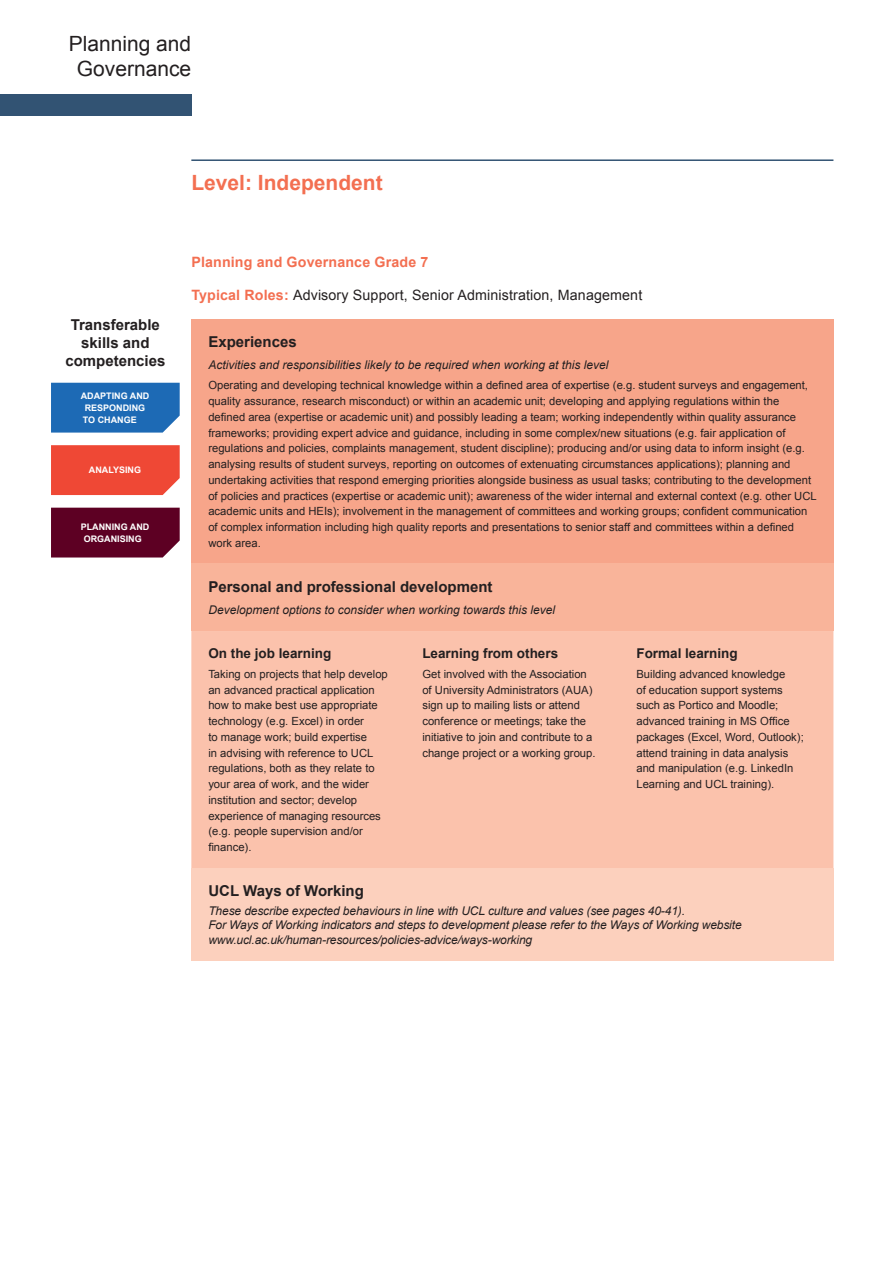
<style>
.page{position:relative;width:893px;height:1263px;background:#fff}
.page>*{position:absolute;margin:0;border:0;box-sizing:border-box;transform-origin:0 0}
.t1{font:21px/25.2px "Arial";color:#231f20;text-align:center}
.t2{font:700 21px "Arial";color:#f36f51}
.t3{font:700 15px/18px "Arial";color:#231f20;text-align:center}
.t4{font:14.25px "Arial";letter-spacing:.01em;color:#231f20}
.t5{font:700 14.25px "Arial";letter-spacing:.01em;color:#f36f51}
.t6{font:700 13.5px "Arial";color:#231f20}
.t7{font:italic 12px/14.4px "Arial";letter-spacing:-.01em;color:#231f20}
.t8{font:11.25px/15.8px "Arial";color:#231f20}
.t9{font:700 9px/12px "Arial";color:#fff}
.s1{font-weight:700;color:#f36f51}
</style>
<div class="page">
<hr style="left:191px;top:159px;width:642px;height:2px;background:#325373">
<div style="left:191px;top:319px;width:642px;height:245px;background:#f7a58a"></div>
<div style="left:191px;top:564px;width:642px;height:67px;background:#f9b49a"></div>
<div style="left:191px;top:631px;width:642px;height:237px;background:#fbc2ac"></div>
<div style="left:191px;top:868px;width:642px;height:92px;background:#fcd0bd"></div>
<div style="left:0;top:95px;width:191px;height:21px;background:#325373"></div>
<div style="left:51px;top:383px;width:129px;height:50px;background:#1d6ab5"></div>
<div style="left:51px;top:445px;width:129px;height:50px;background:#ef4835"></div>
<div style="left:51px;top:508px;width:129px;height:49px;background:#5d0023"></div>
<h1 class="t1" style="left:69px;top:31px;width:124px">Planning and<br>Governance</h1>
<h2 class="t3" style="left:65px;top:316px;width:102px">Transferable skills and competencies</h2>
<p class="t9" style="left:81px;top:390px;width:70px">ADAPTING AND<br>RESPONDING<br>TO CHANGE</p>
<p class="t9" style="left:89px;top:464px;width:54px">ANALYSING</p>
<p class="t9" style="left:81px;top:521px;width:70px;text-align:center">PLANNING AND<br>ORGANISING</p>
<h1 class="t2" style="left:191px;top:169px;width:193px">Level: Independent</h1>
<p class="t5" style="left:191px;top:252px;width:239px">Planning and Governance Grade 7</p>
<p class="t4" style="left:191px;top:286px;width:452px"><span class="s1">Typical Roles:</span> Advisory Support, Senior Administration, Management</p>
<h2 class="t3" style="left:208px;top:333px;width:90px">Experiences</h2>
<p class="t7" style="left:208px;top:358px;width:402px">Activities and responsibilities likely to be required when working at this level</p>
<p class="t8" style="left:208px;top:378px;width:610px">Operating and developing technical knowledge within a defined area of expertise (e.g. student surveys and engagement, quality assurance, research misconduct) or within an academic unit; developing and applying regulations within the defined area (expertise or academic unit) and possibly leading a team; working independently within quality assurance frameworks; providing expert advice and guidance, including in some complex/new situations (e.g. fair application of regulations and policies, complaints management, student discipline); producing and/or using data to inform insight (e.g. analysing results of student surveys, reporting on outcomes of extenuating circumstances applications); planning and undertaking activities that respond emerging priorities alongside business as usual tasks; contributing to the development of policies and practices (expertise or academic unit); awareness of the wider internal and external context (e.g. other UCL academic units and HEIs); involvement in the management of committees and working groups; confident communication of complex information including high quality reports and presentations to senior staff and committees within a defined work area.</p>
<h2 class="t3" style="left:208px;top:578px;width:286px">Personal and professional development</h2>
<p class="t7" style="left:208px;top:603px;width:348px">Development options to consider when working towards this level</p>
<p class="t6" style="left:208px;top:644px;width:125px">On the job learning</p>
<p class="t8" style="left:208px;top:666px;width:181px">Taking on projects that help develop an advanced practical application how to make best use appropriate technology (e.g. Excel) in order<br>to manage work; build expertise<br>in advising with reference to UCL regulations, both as they relate to your area of work, and the wider institution and sector; develop experience of managing resources (e.g. people supervision and/or finance).</p>
<p class="t6" style="left:422px;top:644px;width:137px">Learning from others</p>
<p class="t8" style="left:422px;top:666px;width:175px">Get involved with the Association of University Administrators (AUA) sign up to mailing lists or attend conference or meetings; take the initiative to join and contribute to a change project or a working group.</p>
<p class="t6" style="left:636px;top:644px;width:103px">Formal learning</p>
<p class="t8" style="left:636px;top:666px;width:169px">Building advanced knowledge<br>of education support systems such as Portico and Moodle; advanced training in MS Office packages (Excel, Word, Outlook); attend training in data analysis and manipulation (e.g. LinkedIn<br>Learning and UCL training).</p>
<h2 class="t3" style="left:208px;top:882px;width:157px">UCL Ways of Working</h2>
<p class="t7" style="left:208px;top:903px;width:535px">These describe expected behaviours in line with UCL culture and values (see pages 40-41).<br>For Ways of Working indicators and steps to development please refer to the Ways of Working website www.ucl.ac.uk/human-resources/policies-advice/ways-working</p>
</div>
